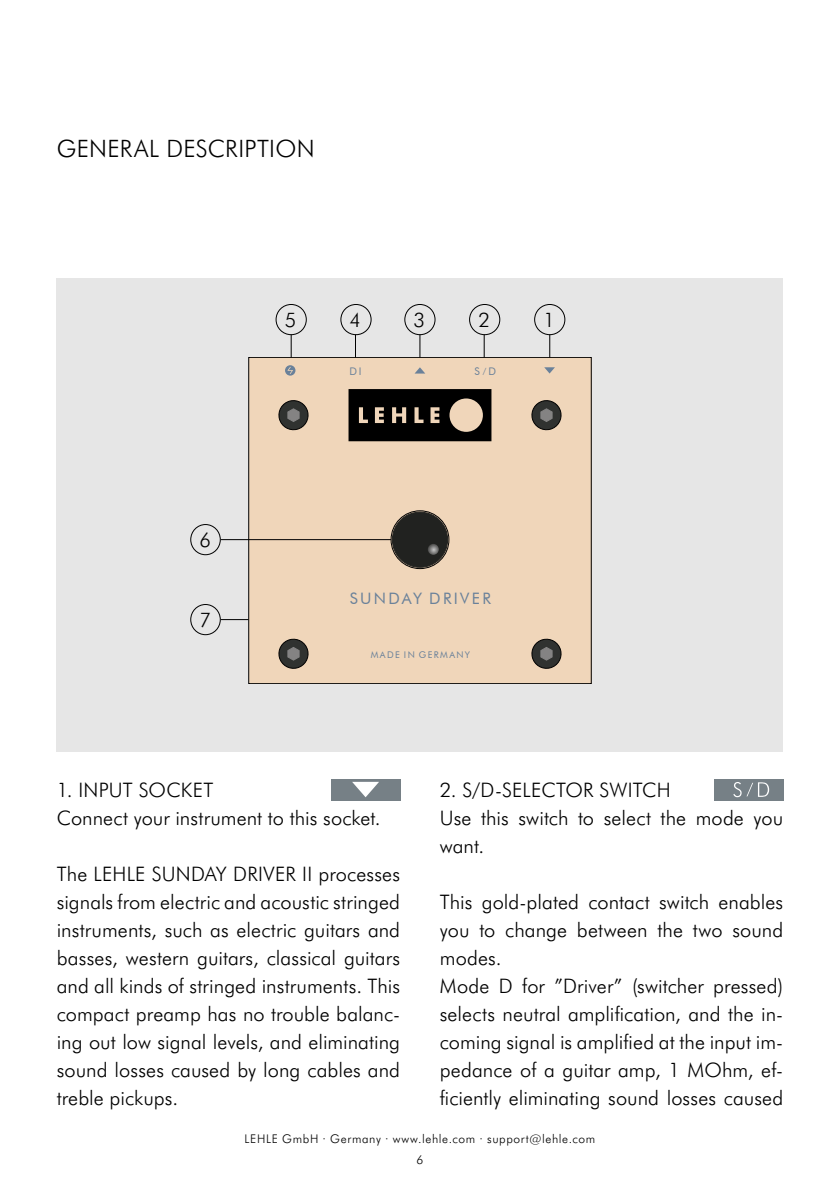
<style>
.page{position:relative;width:840px;height:1191px;background:#fff}
.page>*{position:absolute;margin:0;border:0;box-sizing:border-box;transform-origin:0 0}
.t1{font:300 24px "Futura BT";letter-spacing:.015em;color:#000}
.t2{font:300 20px/28px "Futura BT";letter-spacing:.005em;color:#000}
.t3{font:15.8px "Futura BT";letter-spacing:.145em;color:#6a819a}
.t4{font:300 12px "Futura BT";letter-spacing:.05em;color:#000}
.t5{font:10.6px "Futura BT";color:#6a819a}
.t6{font:9.2px "Futura BT";letter-spacing:.145em;color:#6a819a}
.s1{font-size:8.6px}
</style>
<div class="page">
<div style="left:57px;top:278px;width:725px;height:473px;background:#e6e6e6"></div>
<div style="left:248px;top:357px;width:343px;height:326px;background:#f0d6ba"></div>
<svg style="left:531px;top:400px;width:31px;height:31px"></svg>
<svg style="left:531px;top:638px;width:31px;height:31px"></svg>
<svg style="left:278px;top:400px;width:31px;height:31px"></svg>
<svg style="left:278px;top:638px;width:31px;height:31px"></svg>
<svg style="left:348px;top:389px;width:143px;height:52px"></svg>
<div style="left:392px;top:512px;width:55px;height:55px;background:#212220;border-radius:50%"></div>
<div style="left:392px;top:512px;width:55px;height:55px;border:1px solid #212220;border-radius:50%"></div>
<svg style="left:428px;top:544px;width:10px;height:11px"></svg>
<div style="left:390px;top:510px;width:59px;height:59px;border:1px solid #000;border-radius:50%"></div>
<svg style="left:544px;top:367px;width:10px;height:6px"></svg>
<svg style="left:415px;top:367px;width:10px;height:6px"></svg>
<svg style="left:285px;top:365px;width:10px;height:11px"></svg>
<div style="left:248px;top:357px;width:343px;height:327px;border:1px solid #000"></div>
<div style="left:534px;top:304px;width:31px;height:31px;border:1px solid #000;border-radius:50%"></div>
<svg style="left:549px;top:334px;width:1px;height:23px"></svg>
<div style="left:469px;top:304px;width:31px;height:31px;border:1px solid #000;border-radius:50%"></div>
<svg style="left:483px;top:334px;width:1px;height:23px"></svg>
<div style="left:404px;top:304px;width:31px;height:31px;border:1px solid #000;border-radius:50%"></div>
<svg style="left:419px;top:334px;width:1px;height:23px"></svg>
<div style="left:340px;top:304px;width:31px;height:31px;border:1px solid #000;border-radius:50%"></div>
<svg style="left:355px;top:334px;width:1px;height:23px"></svg>
<div style="left:275px;top:304px;width:31px;height:31px;border:1px solid #000;border-radius:50%"></div>
<svg style="left:290px;top:334px;width:1px;height:23px"></svg>
<div style="left:190px;top:604px;width:31px;height:31px;border:1px solid #000;border-radius:50%"></div>
<svg style="left:220px;top:619px;width:28px;height:1px"></svg>
<div style="left:190px;top:524px;width:31px;height:31px;border:1px solid #000;border-radius:50%"></div>
<hr style="left:220px;top:539px;width:171px;height:1px;background:#000">
<div style="left:331px;top:778px;width:69px;height:22px;background:#768086"></div>
<svg style="left:352px;top:782px;width:27px;height:15px"></svg>
<div style="left:713px;top:778px;width:69px;height:22px;background:#768086"></div>
<svg style="left:733px;top:782px;width:35px;height:15px"></svg>
<p class="t1" style="left:57px;top:133px;width:259px">GENERAL DESCRIPTION</p>
<p class="t2" style="left:285px;top:305px;width:13px">5</p>
<p class="t2" style="left:349px;top:305px;width:13px">4</p>
<p class="t2" style="left:413px;top:305px;width:13px">3</p>
<p class="t2" style="left:478px;top:305px;width:13px">2</p>
<p class="t2" style="left:543px;top:305px;width:13px">1</p>
<p class="t2" style="left:199px;top:525px;width:13px">6</p>
<p class="t2" style="left:199px;top:605px;width:13px">7</p>
<p class="t5" style="left:349px;top:365px;width:13px">DI</p>
<p class="t5" style="left:474px;top:364px;width:23px">S<span class="s1">/</span>D</p>
<p class="t3" style="left:349px;top:589px;width:142px">SUNDAY DRIVER</p>
<p class="t6" style="left:370px;top:649px;width:101px">MADE IN GERMANY</p>
<p class="t2" style="left:57px;top:775px;width:325px">1. INPUT SOCKET<br>Connect your instrument to this socket.</p>
<p class="t2" style="left:57px;top:859px;width:345px;text-align:justify">The LEHLE SUNDAY DRIVER II processes signals from electric and acoustic stringed instruments, such as electric guitars and basses, western guitars, classical guitars and all kinds of stringed instruments. This compact preamp has no trouble balanc&shy;ing out low signal levels, and eliminating sound losses caused by long cables and treble pickups.</p>
<p class="t2" style="left:439px;top:775px;width:344px">2. S/D-SELECTOR SWITCH<br>Use this switch to select the mode you want.</p>
<p class="t2" style="left:439px;top:887px;width:344px">This gold-plated contact switch enables you to change between the two sound modes.<br>Mode D for ”Driver” (switcher pressed) selects neutral amplification, and the in&shy;coming signal is amplified at the input im&shy;pedance of a guitar amp, 1 MOhm, ef&shy;ficiently eliminating sound losses caused</p>
<p class="t4" style="left:244px;top:1130px;width:352px">LEHLE GmbH · Germany · www.lehle.com · support@lehle.com</p>
<p class="t4" style="left:416px;top:1151px;width:8px">6</p>
</div>
